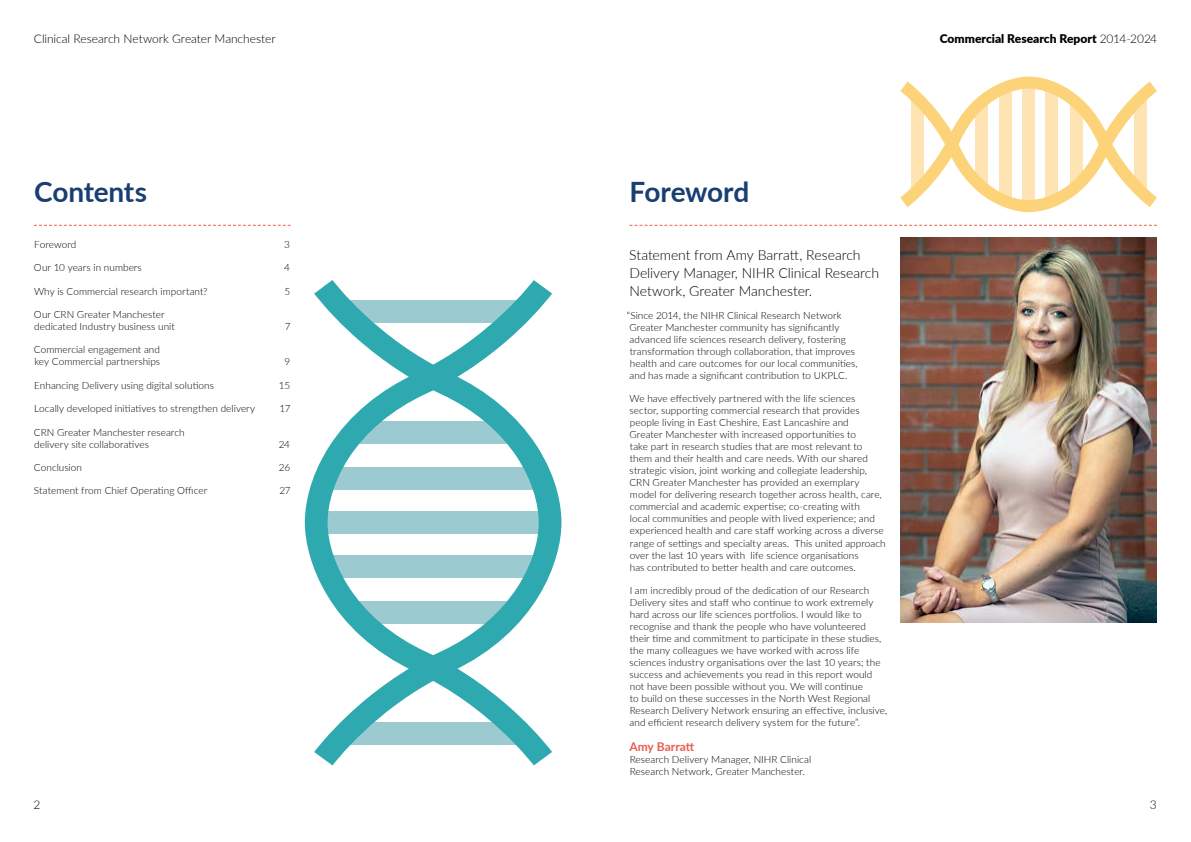
<style>
.page{position:relative;width:1191px;height:842px;background:#fff}
.page>*{position:absolute;margin:0;border:0;box-sizing:border-box;transform-origin:0 0}
.Main_Heading{font:700 28px "Lato";letter-spacing:-.01em;color:#193e72}
.Intro_Text{font:300 14px/18px "Lato";letter-spacing:-.005em;color:#000}
.t1{font:300 12px "Lato";letter-spacing:-.005em;color:#000}
.t2{font:900 12px "Lato";color:#000}
.Body_Copy{font:700 12px "Lato";color:#ea5d4e}
.Body_Copy-2{font:300 10px/12px "Lato";letter-spacing:.005em;color:#000}
.s1{font-weight:300}
</style>
<div class="page">
<svg style="left:629px;top:225px;width:528px;height:1px"></svg>
<svg style="left:34px;top:225px;width:257px;height:1px"></svg>
<img style="left:900px;top:237px;width:257px;height:385px">
<svg style="left:305px;top:476px;width:9px;height:92px"></svg>
<svg style="left:314px;top:280px;width:247px;height:485px"></svg>
<svg style="left:900px;top:77px;width:257px;height:135px"></svg>
<p class="t1" style="left:34px;top:30px;width:243px">Clinical Research Network Greater Manchester</p>
<p class="t2" style="left:939px;top:30px;width:219px">Commercial Research Report <span class="s1">2014-2024</span></p>
<h2 class="Main_Heading" style="left:34px;top:171px;width:114px">Contents</h2>
<p class="Body_Copy-2" style="left:34px;top:238px;width:44px">Foreword</p>
<p class="Body_Copy-2" style="left:284px;top:238px;width:7px">3</p>
<p class="Body_Copy-2" style="left:34px;top:261px;width:109px">Our 10 years in numbers</p>
<p class="Body_Copy-2" style="left:284px;top:261px;width:7px">4</p>
<p class="Body_Copy-2" style="left:34px;top:285px;width:175px">Why is Commercial research important?</p>
<p class="Body_Copy-2" style="left:284px;top:285px;width:7px">5</p>
<p class="Body_Copy-2" style="left:34px;top:308px;width:142px">Our CRN Greater Manchester dedicated Industry business unit</p>
<p class="Body_Copy-2" style="left:285px;top:320px;width:7px">7</p>
<p class="Body_Copy-2" style="left:34px;top:343px;width:128px">Commercial engagement and key Commercial partnerships</p>
<p class="Body_Copy-2" style="left:285px;top:355px;width:7px">9</p>
<p class="Body_Copy-2" style="left:34px;top:379px;width:181px">Enhancing Delivery using digital solutions</p>
<p class="Body_Copy-2" style="left:279px;top:379px;width:13px">15</p>
<p class="Body_Copy-2" style="left:34px;top:402px;width:222px">Locally developed initiatives to strengthen delivery</p>
<p class="Body_Copy-2" style="left:279px;top:402px;width:13px">17</p>
<p class="Body_Copy-2" style="left:34px;top:425px;width:152px">CRN Greater Manchester research delivery site collaboratives</p>
<p class="Body_Copy-2" style="left:279px;top:437px;width:13px">24</p>
<p class="Body_Copy-2" style="left:34px;top:461px;width:50px">Conclusion</p>
<p class="Body_Copy-2" style="left:279px;top:461px;width:13px">26</p>
<p class="Body_Copy-2" style="left:34px;top:484px;width:175px">Statement from Chief Operating Officer</p>
<p class="Body_Copy-2" style="left:279px;top:484px;width:13px">27</p>
<p class="t1" style="left:33px;top:796px;width:8px">2</p>
<h2 class="Main_Heading" style="left:629px;top:171px;width:121px">Foreword</h2>
<p class="Intro_Text" style="left:629px;top:245px;width:251px">Statement from Amy Barratt, Research<br>Delivery Manager, NIHR Clinical Research<br>Network, Greater Manchester.</p>
<p class="Body_Copy-2" style="left:627px;top:309px;width:232px">“Since 2014, the NIHR Clinical Research Network Greater Manchester community has significantly advanced life sciences research delivery, fostering transformation through collaboration, that improves health and care outcomes for our local communities, and has made a significant contribution to UKPLC.</p>
<p class="Body_Copy-2" style="left:629px;top:392px;width:258px">We have effectively partnered with the life sciences sector, supporting commercial research that provides people living in East Cheshire, East Lancashire and<br>Greater Manchester with increased opportunities to<br>take part in research studies that are most relevant to them and their health and care needs. With our shared strategic vision, joint working and collegiate leadership, CRN Greater Manchester has provided an exemplary model for delivering research together across health, care, commercial and academic expertise; co-creating with<br>local communities and people with lived experience; and experienced health and care staff working across a diverse range of settings and specialty areas. This united approach over the last 10 years with life science organisations<br>has contributed to better health and care outcomes.</p>
<p class="Body_Copy-2" style="left:629px;top:584px;width:259px">I am incredibly proud of the dedication of our Research Delivery sites and staff who continue to work extremely hard across our life sciences portfolios. I would like to recognise and thank the people who have volunteered their time and commitment to participate in these studies, the many colleagues we have worked with across life sciences industry organisations over the last 10 years; the success and achievements you read in this report would not have been possible without you. We will continue<br>to build on these successes in the North West Regional Research Delivery Network ensuring an effective, inclusive, and efficient research delivery system for the future”.</p>
<p class="Body_Copy" style="left:629px;top:738px;width:66px">Amy Barratt</p>
<p class="Body_Copy-2" style="left:629px;top:753px;width:183px">Research Delivery Manager, NIHR Clinical<br>Research Network, Greater Manchester.</p>
<p class="t1" style="left:1150px;top:796px;width:8px">3</p>
</div>
